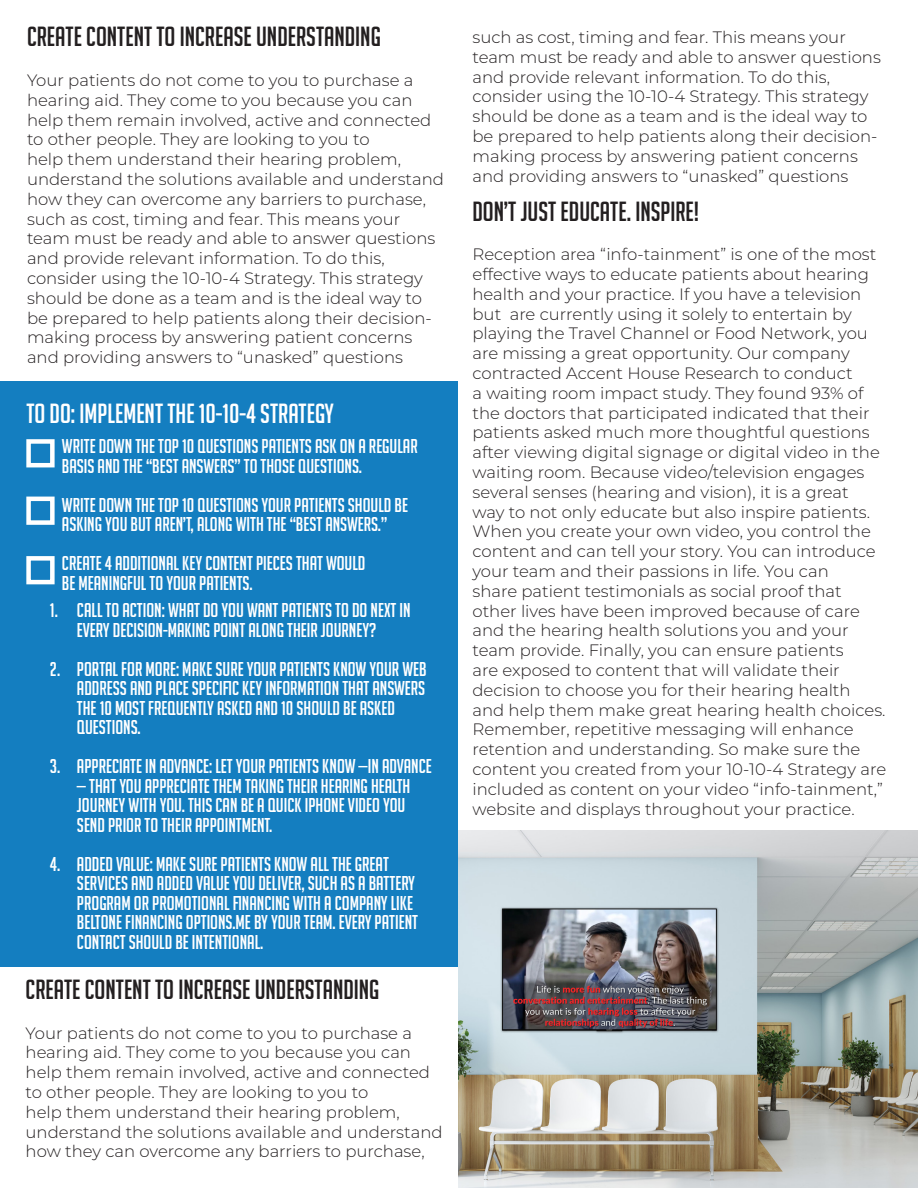
<style>
.page{position:relative;width:918px;height:1188px;background:#fff}
.page>*{position:absolute;margin:0;border:0;box-sizing:border-box;transform-origin:0 0}
.t1{font:27px "Big Noodle Titling";color:#231f20}
.t2{font:27px "Big Noodle Titling";color:#fff}
.t3{font:19.5px/19.5px "Big Noodle Titling";color:#fff}
.t4{font:300 16.5px/19.8px "Montserrat";color:#231f20}
</style>
<div class="page">
<img style="left:459px;top:831px;width:459px;height:357px">
<div style="left:0;top:381px;width:458px;height:586px;background:#147ec0"></div>
<div style="left:26px;top:439px;width:29px;height:28px;border:4px solid #fff"></div>
<div style="left:26px;top:497px;width:29px;height:28px;border:4px solid #fff"></div>
<div style="left:26px;top:556px;width:29px;height:28px;border:4px solid #fff"></div>
<p class="t1" style="left:27px;top:22px;width:355px">CREATE CONTENT TO INCREASE UNDERSTANDING</p>
<p class="t4" style="left:27px;top:70px;width:419px">Your patients do not come to you to purchase a hearing aid. They come to you because you can help them remain involved, active and connected to other people. They are looking to you to<br>help them understand their hearing problem, understand the solutions available and understand how they can overcome any barriers to purchase, such as cost, timing and fear. This means your team must be ready and able to answer questions and provide relevant information. To do this, consider using the 10-10-4 Strategy. This strategy should be done as a team and is the ideal way to be prepared to help patients along their decision&shy;making process by answering patient concerns and providing answers to “unasked” questions</p>
<p class="t2" style="left:26px;top:399px;width:309px">TO DO: IMPLEMENT THE 10-10-4 STRATEGY</p>
<p class="t3" style="left:62px;top:437px;width:357px">WRITE DOWN THE TOP 10 QUESTIONS PATIENTS ASK ON A REGULAR<br>BASIS AND THE “BEST ANSWERS” TO THOSE QUESTIONS.</p>
<p class="t3" style="left:62px;top:495px;width:348px">WRITE DOWN THE TOP 10 QUESTIONS YOUR PATIENTS SHOULD BE<br>ASKING YOU BUT AREN’T, ALONG WITH THE “BEST ANSWERS.”</p>
<p class="t3" style="left:62px;top:554px;width:305px">CREATE 4 ADDITIONAL KEY CONTENT PIECES THAT WOULD<br>BE MEANINGFUL TO YOUR PATIENTS.</p>
<p class="t3" style="left:50px;top:601px;width:362px;text-align:center">1. CALL TO ACTION: WHAT DO YOU WANT PATIENTS TO DO NEXT IN<br>EVERY DECISION-MAKING POINT ALONG THEIR JOURNEY?</p>
<p class="t3" style="left:77px;top:659px;width:351px;text-indent:-27px">2. PORTAL FOR MORE: MAKE SURE YOUR PATIENTS KNOW YOUR WEB ADDRESS AND PLACE SPECIFIC KEY INFORMATION THAT ANSWERS THE 10 MOST FREQUENTLY ASKED AND 10 SHOULD BE ASKED QUESTIONS.</p>
<p class="t3" style="left:50px;top:757px;width:383px">3. APPRECIATE IN ADVANCE: LET YOUR PATIENTS KNOW —IN ADVANCE</p>
<p class="t3" style="left:77px;top:776px;width:335px">— THAT YOU APPRECIATE THEM TAKING THEIR HEARING HEALTH<br>JOURNEY WITH YOU. THIS CAN BE A QUICK IPHONE VIDEO YOU<br>SEND PRIOR TO THEIR APPOINTMENT.</p>
<p class="t3" style="left:77px;top:854px;width:343px;text-indent:-27px">4. ADDED VALUE: MAKE SURE PATIENTS KNOW ALL THE GREAT SERVICES AND ADDED VALUE YOU DELIVER, SUCH AS A BATTERY PROGRAM OR PROMOTIONAL FINANCING WITH A COMPANY LIKE BELTONE FINANCING OPTIONS.ME BY YOUR TEAM. EVERY PATIENT CONTACT SHOULD BE INTENTIONAL.</p>
<p class="t1" style="left:26px;top:975px;width:355px">CREATE CONTENT TO INCREASE UNDERSTANDING</p>
<p class="t4" style="left:26px;top:1022px;width:419px">Your patients do not come to you to purchase a hearing aid. They come to you because you can help them remain involved, active and connected to other people. They are looking to you to<br>help them understand their hearing problem, understand the solutions available and understand how they can overcome any barriers to purchase,</p>
<p class="t4" style="left:472px;top:27px;width:410px">such as cost, timing and fear. This means your team must be ready and able to answer questions and provide relevant information. To do this, consider using the 10-10-4 Strategy. This strategy should be done as a team and is the ideal way to be prepared to help patients along their decision&shy;making process by answering patient concerns and providing answers to “unasked” questions</p>
<p class="t1" style="left:472px;top:196px;width:228px">DON’T JUST EDUCATE. INSPIRE!</p>
<p class="t4" style="left:472px;top:244px;width:415px">Reception area “info-tainment” is one of the most effective ways to educate patients about hearing health and your practice. If you have a television but are currently using it solely to entertain by playing the Travel Channel or Food Network, you are missing a great opportunity. Our company contracted Accent House Research to conduct<br>a waiting room impact study. They found 93% of the doctors that participated indicated that their patients asked much more thoughtful questions after viewing digital signage or digital video in the waiting room. Because video/television engages several senses (hearing and vision), it is a great<br>way to not only educate but also inspire patients.<br>When you create your own video, you control the content and can tell your story. You can introduce your team and their passions in life. You can<br>share patient testimonials as social proof that other lives have been improved because of care and the hearing health solutions you and your team provide. Finally, you can ensure patients<br>are exposed to content that will validate their decision to choose you for their hearing health and help them make great hearing health choices.<br>Remember, repetitive messaging will enhance retention and understanding. So make sure the content you created from your 10-10-4 Strategy are included as content on your video “info-tainment,” website and displays throughout your practice.</p>
</div>
